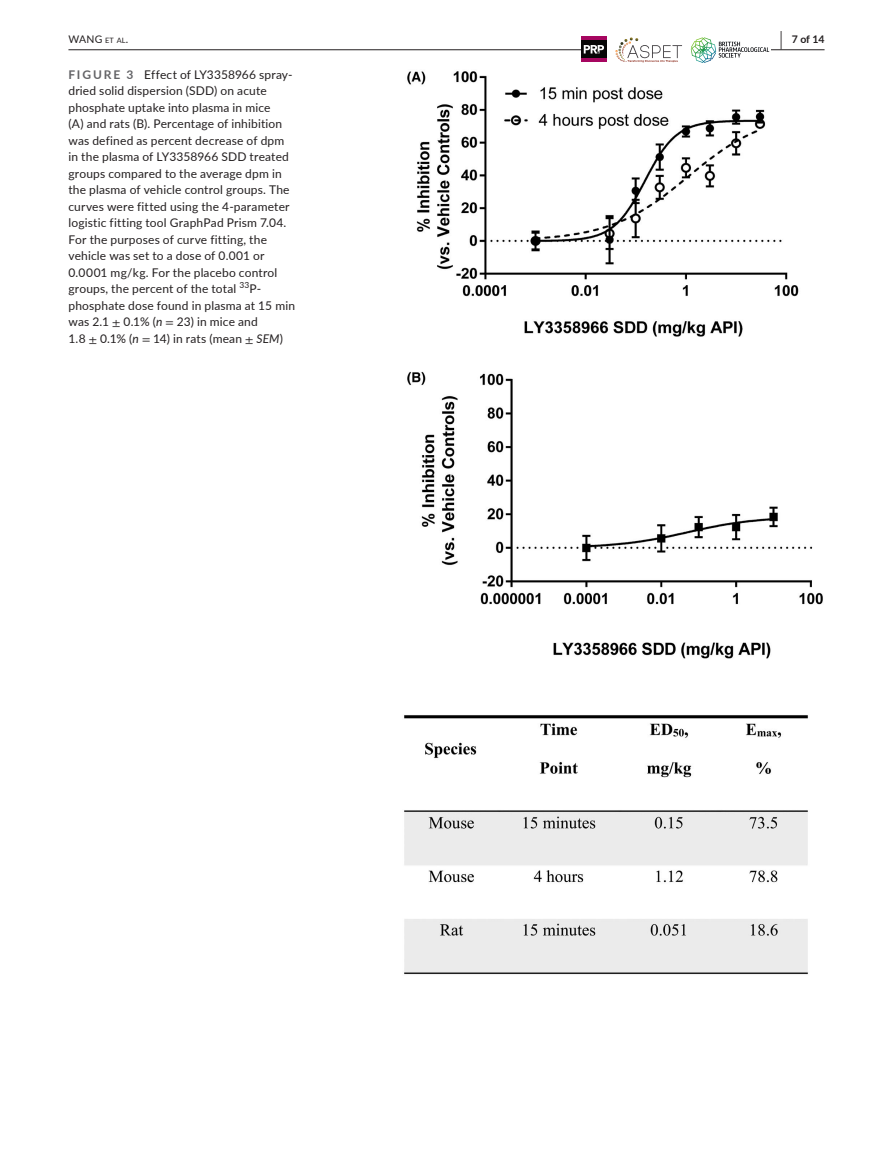
<style>
.page{position:relative;width:893px;height:1174px;background:#fff}
.page>*{position:absolute;margin:0;border:0;box-sizing:border-box;transform-origin:0 0}
.t1{font:12px/16.5px "Lato";letter-spacing:.015em;color:#231f20}
.t2{font:10.5px "Lato";color:#231f20}
.t3{font:700 10.5px "Lato";color:#231f20}
.t4{font:8.4px "Lato";color:#231f20}
.s1{font-size:7.35px}
.s2{font-size:19.5px}
.s3{font-weight:700;color:#636366}
.s4{font-family:"STIX"}
.s5{font-style:italic}
</style>
<div class="page">
<hr style="left:68px;top:49px;width:756px;height:1px;background:#231f20">
<div style="left:581px;top:36px;width:189px;height:27px;background:#fff"></div>
<div style="left:581px;top:37px;width:26px;height:25px;background:#070606"></div>
<hr style="left:581px;top:37px;width:26px;height:3px;background:#a60660">
<hr style="left:581px;top:59px;width:26px;height:3px;background:#a60660">
<svg style="left:584px;top:45px;width:20px;height:9px"></svg>
<svg style="left:615px;top:37px;width:67px;height:25px"></svg>
<svg style="left:691px;top:37px;width:78px;height:26px"></svg>
<img style="left:404px;top:71px;width:419px;height:904px">
<p class="t2" style="left:68px;top:31px;width:61px">WANG <span class="s1">et al</span>.</p>
<p class="t3" style="left:780px;top:31px;width:46px"><span class="s2">|</span> 7 of 14</p>
<p class="t1" style="left:68px;top:66px;width:226px"><span class="s3">FIGURE 3</span> Effect of LY3358966 spray&shy;dried solid dispersion (SDD) on acute phosphate uptake into plasma in mice<br>(A) and rats (B). Percentage of inhibition was defined as percent decrease of dpm in the plasma of LY3358966 SDD treated groups compared to the average dpm in the plasma of vehicle control groups. The curves were fitted using the 4-parameter logistic fitting tool GraphPad Prism 7.04.<br>For the purposes of curve fitting, the vehicle was set to a dose of 0.001 or 0.0001 mg/kg. For the placebo control groups, the percent of the total</p>
<p class="t4" style="left:239px;top:279px;width:11px">33</p>
<p class="t1" style="left:68px;top:280px;width:228px;text-indent:181px">P&shy;phosphate dose found in plasma at 15 min was 2.1 <span class="s4">±</span> 0.1% (<span class="s5">n</span> <span class="s4">=</span> 23) in mice and<br>1.8 <span class="s4">±</span> 0.1% (<span class="s5">n</span> <span class="s4">=</span> 14) in rats (mean <span class="s4">±</span> <span class="s5">SEM</span>)</p>
</div>
